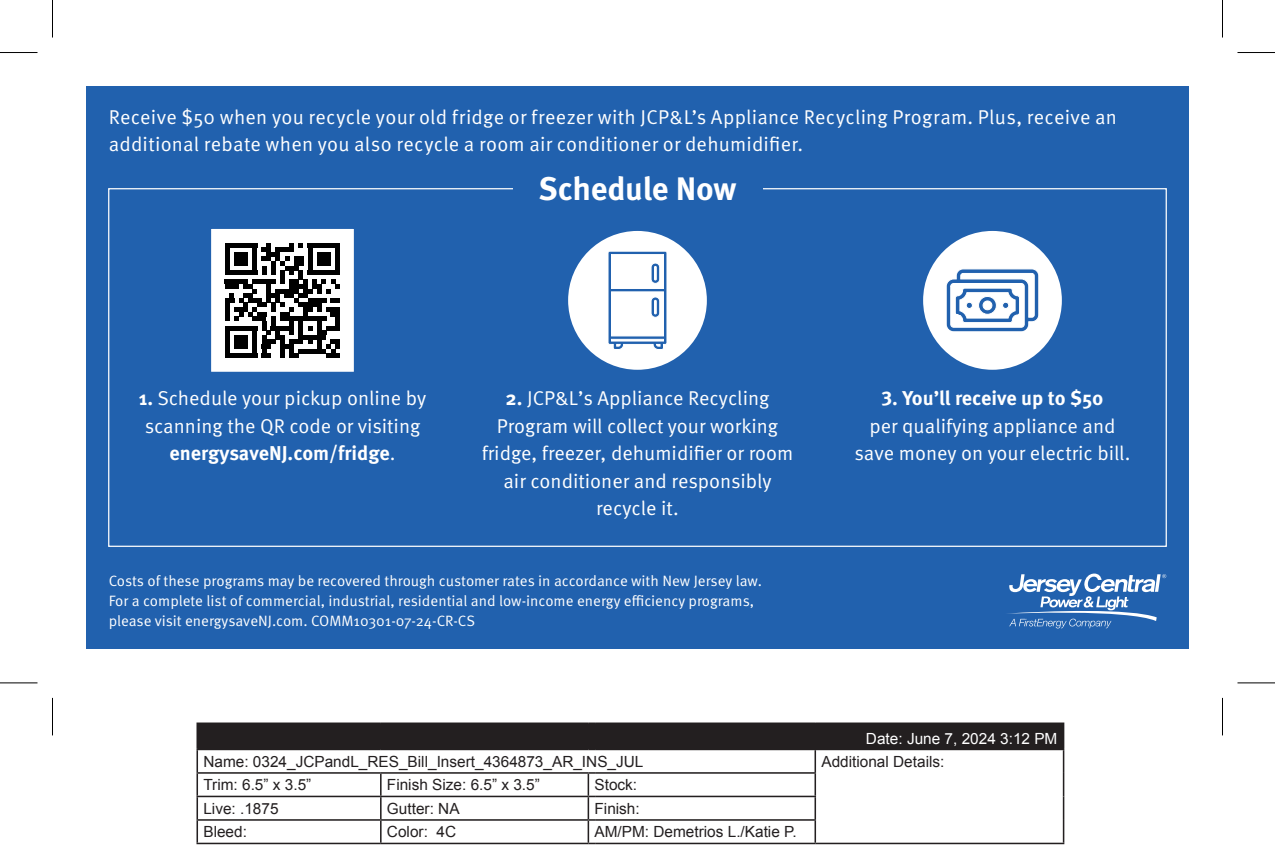
<style>
.page{position:relative;width:1275px;height:863px;background:#fff}
.page>*{position:absolute;margin:0;border:0;box-sizing:border-box;transform-origin:0 0}
.t1{font:700 32.5px "Meta Pro";letter-spacing:-.01em;color:#fff}
.t2{font:20px/27.5px "Meta Pro";color:#fff;text-align:center}
.t3{font:15.5px "Arial";color:#231f20}
.t4{font:15.5px "Arial";color:#fff}
.t5{font:15px/20px "Meta Pro";color:#fff}
.s1{font-weight:700}
</style>
<div class="page">
<div style="left:815px;top:723px;width:249px;height:26px;background:#231f20"></div>
<hr style="left:196px;top:722px;width:185px;height:2px;background:#231f20">
<hr style="left:815px;top:722px;width:249px;height:2px;background:#231f20">
<hr style="left:196px;top:748px;width:185px;height:2px;background:#231f20">
<hr style="left:815px;top:748px;width:249px;height:2px;background:#231f20">
<hr style="left:196px;top:772px;width:185px;height:1px;background:#231f20">
<hr style="left:196px;top:795px;width:185px;height:2px;background:#231f20">
<hr style="left:196px;top:819px;width:185px;height:1px;background:#231f20">
<svg style="left:1063px;top:750px;width:1px;height:92px"></svg>
<hr style="left:196px;top:842px;width:185px;height:2px;background:#231f20">
<svg style="left:197px;top:722px;width:619px;height:122px"></svg>
<hr style="left:596px;top:842px;width:219px;height:2px;background:#231f20">
<hr style="left:815px;top:842px;width:249px;height:2px;background:#231f20">
<div style="left:86px;top:86px;width:1103px;height:563px;background:#2161ae"></div>
<div style="left:923px;top:231px;width:139px;height:139px;background:#fff;border-radius:50%"></div>
<svg style="left:946px;top:269px;width:93px;height:63px"></svg>
<div style="left:568px;top:231px;width:139px;height:139px;background:#fff;border-radius:50%"></div>
<svg style="left:608px;top:251px;width:59px;height:99px"></svg>
<div style="left:210px;top:228px;width:144px;height:144px;background:#fff"></div>
<svg style="left:225px;top:243px;width:115px;height:115px"></svg>
<div style="left:225px;top:353px;width:32px;height:5px;background:#000"></div>
<div style="left:234px;top:335px;width:14px;height:14px;background:#000"></div>
<div style="left:210px;top:228px;width:145px;height:145px;border:1px solid #2161ae"></div>
<svg style="left:1007px;top:573px;width:159px;height:55px"></svg>
<hr style="left:0;top:52px;width:38px;height:1px;background:#000">
<hr style="left:1238px;top:52px;width:37px;height:1px;background:#000">
<hr style="left:0;top:682px;width:38px;height:1px;background:#000">
<hr style="left:1238px;top:682px;width:37px;height:1px;background:#000">
<hr style="left:52px;top:0;width:1px;height:38px;background:#000">
<hr style="left:52px;top:698px;width:1px;height:37px;background:#000">
<hr style="left:1222px;top:0;width:1px;height:38px;background:#000">
<hr style="left:1222px;top:698px;width:1px;height:37px;background:#000">
<p class="t2" style="left:109px;top:104px;width:1010px;text-align:left">Receive $50 when you recycle your old fridge or freezer with JCP&amp;L’s Appliance Recycling Program. Plus, receive an additional rebate when you also recycle a room air conditioner or dehumidifier.</p>
<p class="t1" style="left:538px;top:168px;width:200px">Schedule Now</p>
<p class="t2" style="left:139px;top:385px;width:289px"><span class="s1">1.</span> Schedule your pickup online by scanning the QR code or visiting <span class="s1">energysaveNJ.com/fridge</span>.</p>
<p class="t2" style="left:482px;top:385px;width:313px"><span class="s1">2.</span> JCP&amp;L’s Appliance Recycling<br>Program will collect your working fridge, freezer, dehumidifier or room air conditioner and responsibly recycle it.</p>
<p class="t2" style="left:855px;top:385px;width:277px"><span class="s1">3. You’ll receive up to $50<br></span>per qualifying appliance and save money on your electric bill.</p>
<p class="t5" style="left:109px;top:571px;width:655px">Costs of these programs may be recovered through customer rates in accordance with New Jersey law.<br>For a complete list of commercial, industrial, residential and low-income energy efficiency programs, please visit energysaveNJ.com. COMM10301-07-24-CR-CS</p>
<p class="t4" style="left:866px;top:728px;width:193px">Date: June 7, 2024 3:12 PM</p>
<p class="t3" style="left:203px;top:751px;width:442px">Name: 0324_JCPandL_RES_Bill_Insert_4364873_AR_INS_JUL</p>
<p class="t3" style="left:821px;top:751px;width:125px">Additional Details:</p>
<p class="t3" style="left:203px;top:774px;width:109px">Trim: 6.5” x 3.5”</p>
<p class="t3" style="left:387px;top:774px;width:154px">Finish Size: 6.5” x 3.5”</p>
<p class="t3" style="left:595px;top:774px;width:44px">Stock:</p>
<p class="t3" style="left:203px;top:798px;width:77px">Live: .1875</p>
<p class="t3" style="left:387px;top:798px;width:74px">Gutter: NA</p>
<p class="t3" style="left:595px;top:798px;width:47px">Finish:</p>
<p class="t3" style="left:203px;top:821px;width:45px">Bleed:</p>
<p class="t3" style="left:387px;top:821px;width:71px">Color: 4C</p>
<p class="t3" style="left:595px;top:821px;width:204px">AM/PM: Demetrios L./Katie P.</p>
</div>
